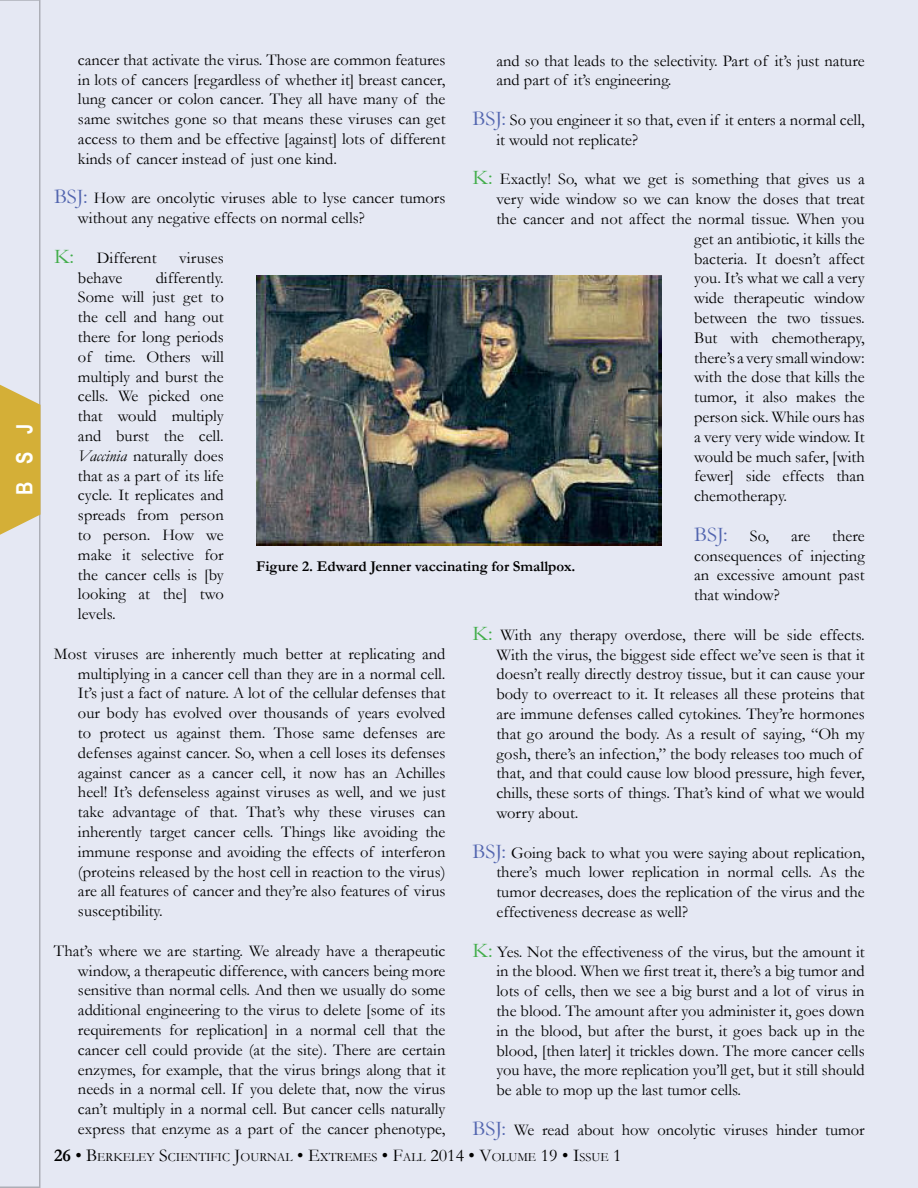
<style>
.page{position:relative;width:918px;height:1188px;background:#fff}
.page>*{position:absolute;margin:0;border:0;box-sizing:border-box;transform-origin:0 0}
.t1{font:700 22.5px "Arial Narrow";color:#fffffe}
.t2{font:21px "Garamond";color:#5265af}
.t3{font:21px "Garamond";color:#41ad49}
.t4{font:16.5px/19.8px "Garamond";color:#000;text-align:justify}
.t5{font:700 15px "Garamond";color:#000}
.t6{font:12.6px "Garamond";color:#000}
.s1{font-size:21px;color:#5265af}
.s2{font-size:21px;color:#41ad49}
.s3{font-style:italic}
.s4{font-weight:700;font-size:18px}
.s5{font-size:18px}
</style>
<div class="page">
<div style="left:40px;top:0;width:878px;height:1188px;background:#e5e8f3"></div>
<div style="left:0;top:0;width:40px;height:1188px;background:#e5e8f3"></div>
<svg style="left:0;top:378px;width:40px;height:164px;background:#d7ba5d"></svg>
<img style="left:256px;top:275px;width:406px;height:270px">
<h1 class="t1" style="left:8px;top:495px;width:73px;rotate:-90deg">BSJ</h1>
<p class="t4" style="left:78px;top:49px;width:369px">cancer that activate the virus. Those are common features in lots of cancers [regardless of whether it] breast cancer, lung cancer or colon cancer. They all have many of the same switches gone so that means these viruses can get access to them and be effective [against] lots of different kinds of cancer instead of just one kind.</p>
<p class="t4" style="left:78px;top:188px;width:369px;text-indent:-24px"><span class="s1">BSJ:</span> How are oncolytic viruses able to lyse cancer tumors without any negative effects on normal cells?</p>
<p class="t3" style="left:54px;top:242px;width:22px">K:</p>
<p class="t4" style="left:97px;top:247px;width:61px">Different</p>
<p class="t4" style="left:179px;top:247px;width:46px">viruses</p>
<p class="t4" style="left:78px;top:267px;width:46px">behave</p>
<p class="t4" style="left:496px;top:50px;width:370px">and so that leads to the selectivity. Part of it’s just nature and part of it’s engineering.</p>
<p class="t4" style="left:496px;top:109px;width:370px;text-indent:-24px"><span class="s1">BSJ:</span> So you engineer it so that, even if it enters a normal cell, it would not replicate?</p>
<p class="t4" style="left:472px;top:169px;width:394px"><span class="s2">K:</span> Exactly! So, what we get is something that gives us a</p>
<p class="t4" style="left:496px;top:189px;width:370px">very wide window so we can know the doses that treat</p>
<p class="t4" style="left:496px;top:208px;width:370px">the cancer and not affect the normal tissue. When you</p>
<p class="t4" style="left:694px;top:228px;width:172px">get an antibiotic, it kills the</p>
<p class="t4" style="left:694px;top:248px;width:172px">bacteria. It doesn’t affect</p>
<p class="t4" style="left:694px;top:268px;width:172px">you. It’s what we call a very</p>
<p class="t4" style="left:694px;top:288px;width:172px">wide therapeutic window</p>
<p class="t4" style="left:694px;top:307px;width:172px">between the two tissues.</p>
<p class="t4" style="left:694px;top:327px;width:172px">But with chemotherapy,</p>
<p class="t4" style="left:694px;top:347px;width:172px">there’s a very small window:</p>
<p class="t4" style="left:694px;top:367px;width:172px">with the dose that kills the</p>
<p class="t4" style="left:694px;top:387px;width:172px">tumor, it also makes the</p>
<p class="t4" style="left:694px;top:406px;width:172px">person sick. While ours has</p>
<p class="t4" style="left:694px;top:426px;width:172px">a very very wide window. It</p>
<p class="t4" style="left:694px;top:446px;width:172px">would be much safer, [with</p>
<p class="t4" style="left:694px;top:466px;width:172px">fewer] side effects than</p>
<p class="t4" style="left:694px;top:486px;width:94px">chemotherapy.</p>
<p class="t2" style="left:694px;top:520px;width:35px">BSJ:</p>
<p class="t4" style="left:750px;top:525px;width:21px">So,</p>
<p class="t4" style="left:791px;top:525px;width:21px">are</p>
<p class="t4" style="left:78px;top:267px;width:147px;text-indent:78px">differently.<br>Some will just get to the cell and hang out there for long periods of time. Others will multiply and burst the cells. We picked one that would multiply and burst the cell.<br><span class="s3">Vaccinia</span> naturally does that as a part of its life cycle. It replicates and spreads from person to person. How we make it selective for the cancer cells is [by looking at the] two levels.</p>
<p class="t4" style="left:78px;top:643px;width:369px;text-indent:-24px">Most viruses are inherently much better at replicating and multiplying in a cancer cell than they are in a normal cell.<br>It’s just a fact of nature. A lot of the cellular defenses that our body has evolved over thousands of years evolved to protect us against them. Those same defenses are defenses against cancer. So, when a cell loses its defenses against cancer as a cancer cell, it now has an Achilles heel! It’s defenseless against viruses as well, and we just take advantage of that. That’s why these viruses can inherently target cancer cells. Things like avoiding the immune response and avoiding the effects of interferon (proteins released by the host cell in reaction to the virus) are all features of cancer and they’re also features of virus susceptibility.</p>
<p class="t4" style="left:78px;top:940px;width:369px;text-indent:-24px">That’s where we are starting. We already have a therapeutic window, a therapeutic difference, with cancers being more sensitive than normal cells. And then we usually do some additional engineering to the virus to delete [some of its requirements for replication] in a normal cell that the cancer cell could provide (at the site). There are certain enzymes, for example, that the virus brings along that it needs in a normal cell. If you delete that, now the virus can’t multiply in a normal cell. But cancer cells naturally express that enzyme as a part of the cancer phenotype,</p>
<p class="t4" style="left:694px;top:525px;width:172px;text-indent:138px">there consequences of injecting an excessive amount past that window?</p>
<p class="t4" style="left:496px;top:624px;width:370px;text-align:left;text-indent:-24px"><span class="s2">K:</span> With any therapy overdose, there will be side effects.<br>With the virus, the biggest side effect we’ve seen is that it doesn’t really directly destroy tissue, but it can cause your body to overreact to it. It releases all these proteins that are immune defenses called cytokines. They’re hormones that go around the body. As a result of saying, “Oh my gosh, there’s an infection,” the body releases too much of that, and that could cause low blood pressure, high fever, chills, these sorts of things. That’s kind of what we would worry about.</p>
<p class="t4" style="left:496px;top:842px;width:370px;text-indent:-24px"><span class="s1">BSJ:</span> Going back to what you were saying about replication, there’s much lower replication in normal cells. As the tumor decreases, does the replication of the virus and the effectiveness decrease as well?</p>
<p class="t4" style="left:496px;top:941px;width:370px;text-indent:-24px"><span class="s2">K:</span> Yes. Not the effectiveness of the virus, but the amount it in the blood. When we first treat it, there’s a big tumor and lots of cells, then we see a big burst and a lot of virus in the blood. The amount after you administer it, goes down in the blood, but after the burst, it goes back up in the blood, [then later] it trickles down. The more cancer cells you have, the more replication you’ll get, but it still should be able to mop up the last tumor cells.</p>
<p class="t4" style="left:472px;top:1119px;width:394px"><span class="s1">BSJ:</span> We read about how oncolytic viruses hinder tumor</p>
<p class="t5" style="left:256px;top:556px;width:321px">Figure 2. Edward Jenner vaccinating for Smallpox.</p>
<p class="t6" style="left:54px;top:1149px;width:569px"><span class="s4">26</span> <span class="s5">• B</span>ERKELEY <span class="s5">S</span>CIENTIFIC <span class="s5">J</span>OURNAL <span class="s5">• E</span>XTREMES <span class="s5">• F</span>ALL <span class="s5">2014 • V</span>OLUME <span class="s5">19 • I</span>SSUE <span class="s5">1</span></p>
</div>
